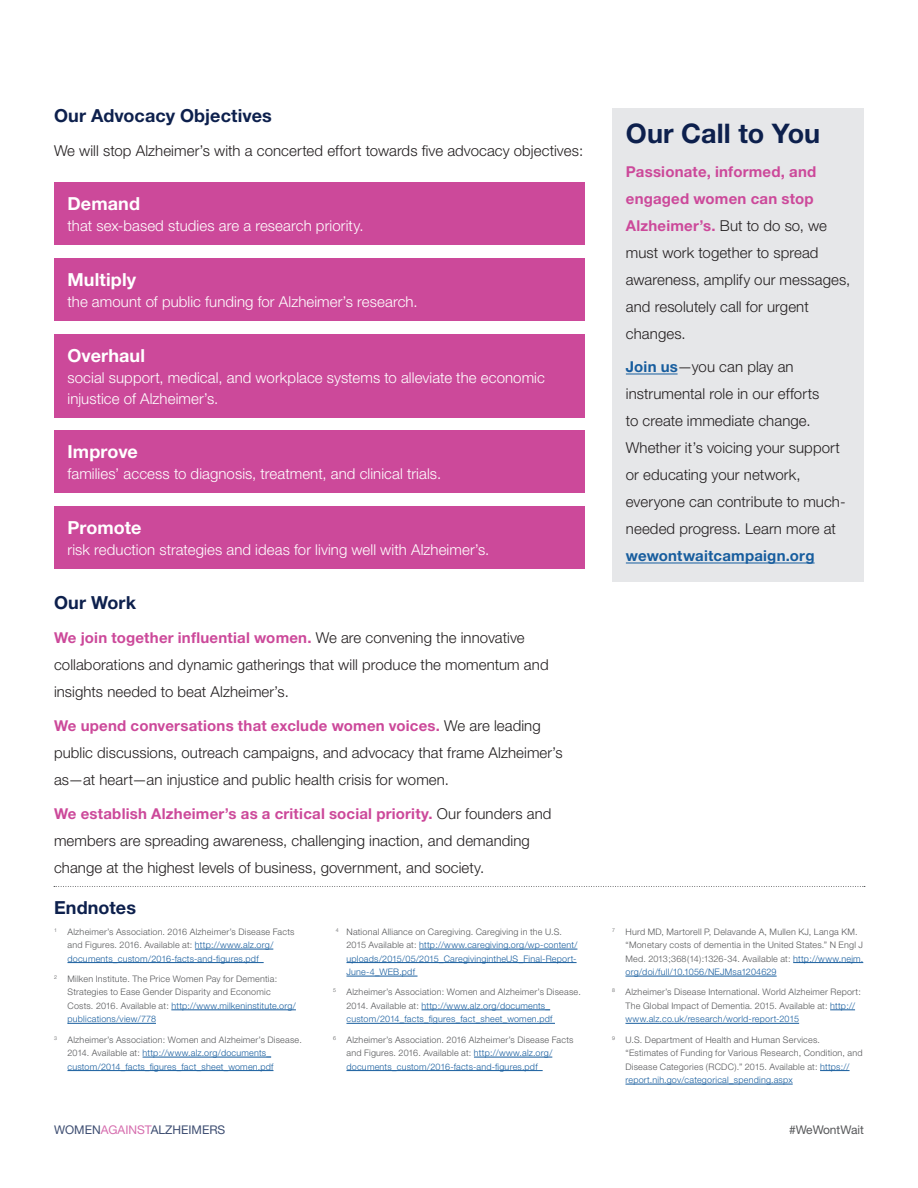
<style>
.page{position:relative;width:918px;height:1188px;background:#fff}
.page>*{position:absolute;margin:0;border:0;box-sizing:border-box;transform-origin:0 0}
.Subhead{font:700 27px "Helvetica Neue";color:#0d204d}
.Subhead-2{font:700 18px "Helvetica Neue";letter-spacing:.005em;color:#0d204d}
.Body_Text{font:700 18px "Helvetica Neue";letter-spacing:.005em;color:#fff}
.Body_Text-2{font:300 15px/27px "Helvetica Neue";letter-spacing:.005em;color:#231f20}
.Body_Text-3{font:300 15px/21px "Helvetica Neue";letter-spacing:.005em;color:#fff}
.t1{font:12px "Helvetica Neue";color:#3d4d71}
.t2{font:12px "Helvetica Neue";color:#57585a}
.Footnote{font:300 9px/13.5px "Helvetica Neue";letter-spacing:.025em;color:#57585a}
.Footnote-2{font:300 9px/13.5px "Helvetica Neue";letter-spacing:.025em;color:#175d9e}
.s1{font-weight:700;color:#cc499a}
.s2{color:#175d9e}
.s3{color:#57585a}
.s4{font-weight:700;color:#175d9e}
.s5{color:#d66dae}
</style>
<div class="page">
<hr style="left:195px;top:949px;width:78px;height:1px;background:#175d9e">
<hr style="left:68px;top:962px;width:196px;height:1px;background:#175d9e">
<hr style="left:171px;top:1010px;width:125px;height:1px;background:#175d9e">
<hr style="left:68px;top:1023px;width:88px;height:1px;background:#175d9e">
<hr style="left:143px;top:1057px;width:128px;height:1px;background:#175d9e">
<hr style="left:68px;top:1070px;width:205px;height:1px;background:#175d9e">
<hr style="left:419px;top:949px;width:158px;height:1px;background:#175d9e">
<hr style="left:346px;top:962px;width:231px;height:1px;background:#175d9e">
<hr style="left:346px;top:976px;width:72px;height:1px;background:#175d9e">
<hr style="left:422px;top:1010px;width:128px;height:1px;background:#175d9e">
<hr style="left:346px;top:1023px;width:209px;height:1px;background:#175d9e">
<hr style="left:474px;top:1057px;width:78px;height:1px;background:#175d9e">
<hr style="left:346px;top:1070px;width:197px;height:1px;background:#175d9e">
<hr style="left:793px;top:962px;width:70px;height:1px;background:#175d9e">
<hr style="left:626px;top:976px;width:151px;height:1px;background:#175d9e">
<svg style="left:830px;top:1010px;width:25px;height:1px"></svg>
<hr style="left:626px;top:1023px;width:173px;height:1px;background:#175d9e">
<hr style="left:820px;top:1070px;width:30px;height:1px;background:#175d9e">
<hr style="left:626px;top:1084px;width:167px;height:1px;background:#175d9e">
<div style="left:612px;top:108px;width:252px;height:474px;background:#e6e7e9"></div>
<hr style="left:626px;top:374px;width:52px;height:1px;background:#175d9e">
<hr style="left:626px;top:563px;width:189px;height:1px;background:#175d9e">
<div style="left:54px;top:258px;width:531px;height:63px;background:#cc499a"></div>
<div style="left:54px;top:183px;width:531px;height:62px;background:#cc499a"></div>
<div style="left:54px;top:334px;width:531px;height:83px;background:#cc499a"></div>
<div style="left:54px;top:431px;width:531px;height:62px;background:#cc499a"></div>
<div style="left:54px;top:506px;width:531px;height:62px;background:#cc499a"></div>
<svg style="left:54px;top:886px;width:811px;height:1px"></svg>
<p class="Subhead-2" style="left:54px;top:105px;width:219px">Our Advocacy Objectives</p>
<p class="Body_Text-2" style="left:54px;top:137px;width:531px">We will stop Alzheimer’s with a concerted effort towards five advocacy objectives:</p>
<p class="Body_Text" style="left:68px;top:193px;width:74px">Demand</p>
<p class="Body_Text-3" style="left:68px;top:215px;width:298px">that sex-based studies are a research priority.</p>
<p class="Body_Text" style="left:68px;top:268px;width:70px">Multiply</p>
<p class="Body_Text-3" style="left:68px;top:291px;width:352px">the amount of public funding for Alzheimer’s research.</p>
<p class="Body_Text" style="left:68px;top:344px;width:79px">Overhaul</p>
<p class="Body_Text-3" style="left:68px;top:366px;width:479px">social support, medical, and workplace systems to alleviate the economic injustice of Alzheimer’s.</p>
<p class="Body_Text" style="left:68px;top:441px;width:72px">Improve</p>
<p class="Body_Text-3" style="left:68px;top:463px;width:375px">families’ access to diagnosis, treatment, and clinical trials.</p>
<p class="Body_Text" style="left:68px;top:516px;width:76px">Promote</p>
<p class="Body_Text-3" style="left:68px;top:539px;width:423px">risk reduction strategies and ideas for living well with Alzheimer’s.</p>
<p class="Subhead-2" style="left:54px;top:592px;width:84px">Our Work</p>
<p class="Body_Text-2" style="left:54px;top:624px;width:496px"><span class="s1">We join together influential women.</span> We are convening the innovative collaborations and dynamic gatherings that will produce the momentum and insights needed to beat Alzheimer’s.</p>
<p class="Body_Text-2" style="left:54px;top:712px;width:510px"><span class="s1">We upend conversations that exclude women voices.</span> We are leading public discussions, outreach campaigns, and advocacy that frame Alzheimer’s as—at heart—an injustice and public health crisis for women.</p>
<p class="Body_Text-2" style="left:54px;top:799px;width:499px"><span class="s1">We establish Alzheimer’s as a critical social priority.</span> Our founders and members are spreading awareness, challenging inaction, and demanding change at the highest levels of business, government, and society.</p>
<p class="Subhead-2" style="left:54px;top:897px;width:84px">Endnotes</p>
<p class="Footnote" style="left:68px;top:925px;width:228px;text-indent:-14px"><sup>1</sup> Alzheimer’s Association. 2016 Alzheimer’s Disease Facts and Figures. 2016. Available at: <span class="s2">http://www.alz.org/ documents_custom/2016-facts-and-figures.pdf</span></p>
<p class="Footnote" style="left:68px;top:972px;width:230px;text-indent:-14px"><sup>2</sup> Milken Institute. The Price Women Pay for Dementia:<br>Strategies to Ease Gender Disparity and Economic Costs. 2016. Available at: <span class="s2">http://www.milkeninstitute.org/ publications/view/778</span></p>
<p class="Footnote-2" style="left:68px;top:1033px;width:236px;text-indent:-14px"><sup>3</sup> <span class="s3">Alzheimer’s Association: Women and Alzheimer’s Disease.<br>2014. Available at:</span> http://www.alz.org/documents_ custom/2014_facts_figures_fact_sheet_women.pdf</p>
<p class="Footnote-2" style="left:346px;top:925px;width:232px;text-indent:-11px"><sup>4</sup> <span class="s3">National Alliance on Caregiving. Caregiving in the U.S.<br>2015 Available at:</span> http://www.caregiving.org/wp-content/ uploads/2015/05/2015_CaregivingintheUS_Final-Report-June-4_WEB.pdf</p>
<p class="Footnote-2" style="left:346px;top:985px;width:236px;text-indent:-14px"><sup>5</sup> <span class="s3">Alzheimer’s Association: Women and Alzheimer’s Disease.<br>2014. Available at:</span> http://www.alz.org/documents_ custom/2014_facts_figures_fact_sheet_women.pdf</p>
<p class="Footnote" style="left:346px;top:1033px;width:228px;text-indent:-14px"><sup>6</sup> Alzheimer’s Association. 2016 Alzheimer’s Disease Facts and Figures. 2016. Available at: <span class="s2">http://www.alz.org/ documents_custom/2016-facts-and-figures.pdf</span></p>
<p class="Subhead" style="left:626px;top:117px;width:196px">Our Call to You</p>
<p class="Body_Text-2" style="left:626px;top:158px;width:226px"><span class="s1">Passionate, informed, and engaged women can stop<br>Alzheimer’s.</span> But to do so, we must work together to spread awareness, amplify our messages, and resolutely call for urgent changes.</p>
<p class="Body_Text-2" style="left:626px;top:353px;width:221px"><span class="s4">Join us</span>—you can play an instrumental role in our efforts<br>to create immediate change.<br>Whether it’s voicing your support or educating your network, everyone can contribute to much&shy;needed progress. Learn more at <span class="s4">wewontwaitcampaign.org</span></p>
<p class="Footnote" style="left:626px;top:925px;width:239px;text-indent:-14px"><sup>7</sup> Hurd MD, Martorell P, Delavande A, Mullen KJ, Langa KM. “Monetary costs of dementia in the United States.” N Engl J Med. 2013;368(14):1326-34. Available at: <span class="s2">http://www.nejm. org/doi/full/10.1056/NEJMsa1204629</span></p>
<p class="Footnote" style="left:626px;top:985px;width:237px;text-indent:-14px"><sup>8</sup> Alzheimer’s Disease International. World Alzheimer Report:<br>The Global Impact of Dementia. 2015. Available at: <span class="s2">http:// www.alz.co.uk/research/world-report-2015</span></p>
<p class="Footnote" style="left:626px;top:1033px;width:239px;text-indent:-14px"><sup>9</sup> U.S. Department of Health and Human Services. “Estimates of Funding for Various Research, Condition, and Disease Categories (RCDC).” 2015. Available at: <span class="s2">https:// report.nih.gov/categorical_spending.aspx</span></p>
<h3 class="t1" style="left:54px;top:1123px;width:173px">WOMEN<span class="s5">AGAINST</span>ALZHEIMERS</h3>
<h3 class="t2" style="left:789px;top:1123px;width:76px">#WeWontWait</h3>
</div>
